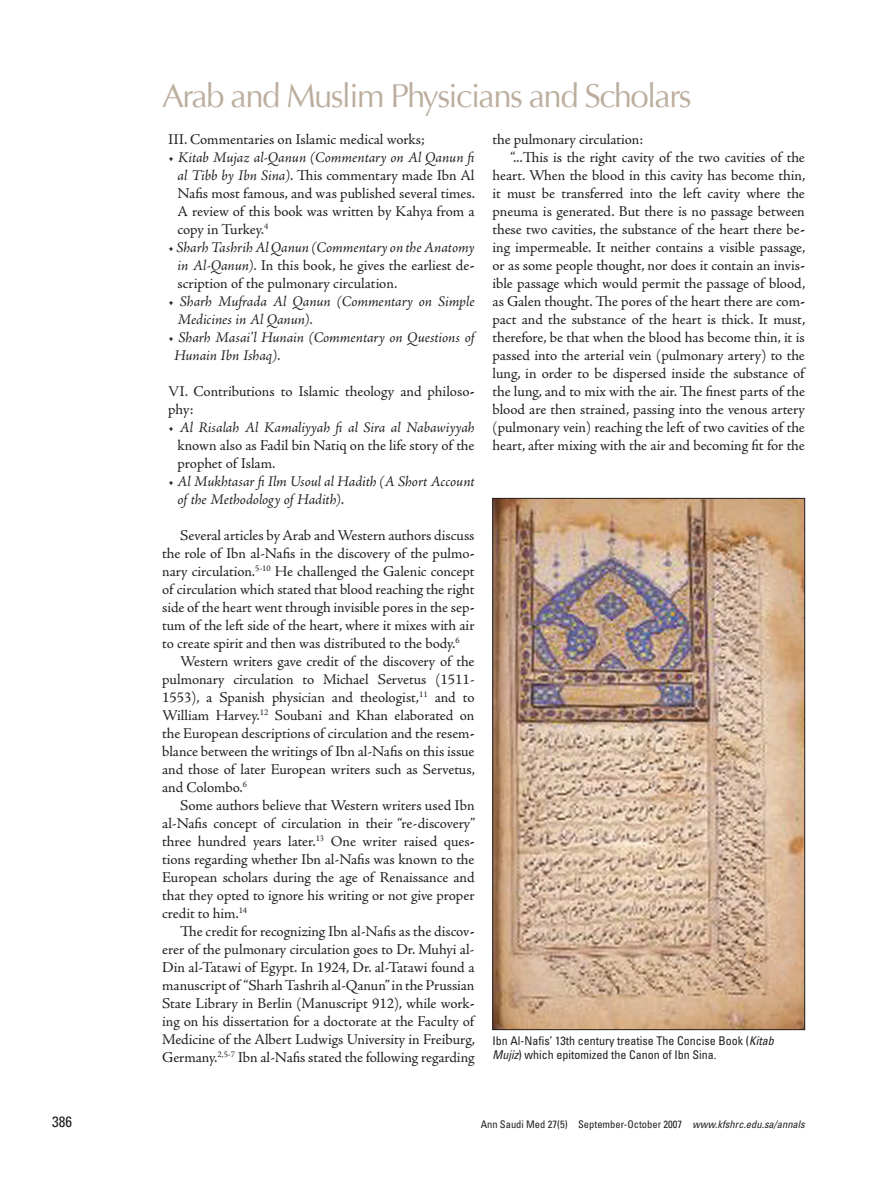
<style>
.page{position:relative;width:893px;height:1191px;background:#fff}
.page>*{position:absolute;margin:0;border:0;box-sizing:border-box;transform-origin:0 0}
.t1{font:33px "Optima";letter-spacing:-.05em;color:#bcae9e}
.t2{font:15px/18px "Adobe Jenson Pro";letter-spacing:-.005em;color:#231f20}
.t3{font:italic 15px/18px "Adobe Jenson Pro";letter-spacing:-.005em;color:#231f20}
.t4{font:condensed 15px "Univers LT Std";color:#231f20}
.t5{font:condensed 12px/14.4px "Univers LT Std";color:#231f20}
.t6{font:condensed 10.5px "Univers LT Std";color:#231f20}
.s1{font-style:italic}
.s2{font-style:normal}
</style>
<div class="page">
<img style="left:495px;top:500px;width:308px;height:527px">
<div style="left:493px;top:498px;width:312px;height:531px;border:1px solid #231f20"></div>
<h1 class="t1" style="left:162px;top:76px;width:531px">Arab and Muslim Physicians and Scholars</h1>
<p class="t2" style="left:168px;top:131px;width:258px">III. Commentaries on Islamic medical works;</p>
<p class="t2" style="left:177px;top:149px;width:301px;text-indent:-9px">• <span class="s1">Kitab Mujaz al-Qanun (Commentary on Al Qanun fi al Tibb by Ibn Sina)</span>. This commentary made Ibn Al Nafis most famous, and was published several times.<br>A review of this book was written by Kahya from a copy in Turkey.<sup>4</sup></p>
<p class="t2" style="left:177px;top:239px;width:299px;text-align:justify;text-indent:-9px">• <span class="s1">Sharh Tashrih Al Qanun (Commentary on the Anatomy in Al-Qanun)</span>. In this book, he gives the earliest des scription of the pulmonary circulation.</p>
<p class="t3" style="left:177px;top:293px;width:299px;text-indent:-9px"><span class="s2">•</span> Sharh Mufrada Al Qanun (Commentary on Simple<br>Medicines in Al Qanun)<span class="s2">.</span></p>
<p class="t3" style="left:174px;top:329px;width:302px;text-indent:-6px"><span class="s2">•</span> Sharh Masai’l Hunain (Commentary on Questions of<br>Hunain Ibn Ishaq)<span class="s2">.</span></p>
<p class="t2" style="left:168px;top:383px;width:306px">VI. Contributions to Islamic theology and philosop phy:</p>
<p class="t2" style="left:177px;top:419px;width:299px;text-align:justify;text-indent:-9px">• <span class="s1">Al Risalah Al Kamaliyyah fi al Sira al Nabawiyyah </span>known also as Fadil bin Natiq on the life story of the prophet of Islam.</p>
<p class="t3" style="left:177px;top:473px;width:299px;text-indent:-9px"><span class="s2">•</span> Al Mukhtasar fi Ilm Usoul al Hadith (A Short Account of the Methodology of Hadith)<span class="s2">.</span></p>
<p class="t2" style="left:180px;top:527px;width:296px">Several articles by Arab and Western authors discuss</p>
<p class="t2" style="left:162px;top:545px;width:312px">the role of Ibn al-Nafis in the discovery of the pulmon</p>
<p class="t2" style="left:162px;top:563px;width:314px">nary circulation.<sup>5-10</sup> He challenged the Galenic concept</p>
<p class="t2" style="left:162px;top:581px;width:314px">of circulation which stated that blood reaching the right</p>
<p class="t2" style="left:162px;top:599px;width:312px">side of the heart went through invisible pores in the sept</p>
<p class="t2" style="left:162px;top:617px;width:314px">tum of the left side of the heart, where it mixes with air</p>
<p class="t2" style="left:162px;top:635px;width:299px">to create spirit and then was distributed to the body.<sup>6</sup></p>
<p class="t2" style="left:180px;top:653px;width:296px">Western writers gave credit of the discovery of the</p>
<p class="t2" style="left:162px;top:671px;width:314px">pulmonary circulation to Michael Servetus (1511-</p>
<p class="t2" style="left:162px;top:689px;width:314px">1553), a Spanish physician and theologist,<sup>11</sup> and to</p>
<p class="t2" style="left:162px;top:707px;width:314px">William Harvey.<sup>12</sup> Soubani and Khan elaborated on</p>
<p class="t2" style="left:162px;top:725px;width:312px">the European descriptions of circulation and the resemb</p>
<p class="t2" style="left:162px;top:743px;width:314px">blance between the writings of Ibn al-Nafis on this issue</p>
<p class="t2" style="left:162px;top:761px;width:314px">and those of later European writers such as Servetus,</p>
<p class="t2" style="left:162px;top:779px;width:86px">and Colombo.<sup>6</sup></p>
<p class="t2" style="left:180px;top:797px;width:296px">Some authors believe that Western writers used Ibn</p>
<p class="t2" style="left:162px;top:815px;width:314px">al-Nafis concept of circulation in their “re-discovery”</p>
<p class="t2" style="left:162px;top:833px;width:312px">three hundred years later.<sup>13</sup> One writer raised quest</p>
<p class="t2" style="left:162px;top:851px;width:314px">tions regarding whether Ibn al-Nafis was known to the</p>
<p class="t2" style="left:162px;top:869px;width:314px">European scholars during the age of Renaissance and</p>
<p class="t2" style="left:162px;top:887px;width:314px">that they opted to ignore his writing or not give proper</p>
<p class="t2" style="left:162px;top:905px;width:86px">credit to him.<sup>14</sup></p>
<p class="t2" style="left:180px;top:923px;width:294px">The credit for recognizing Ibn al-Nafis as the discove</p>
<p class="t2" style="left:162px;top:941px;width:314px">erer of the pulmonary circulation goes to Dr. Muhyi al-</p>
<p class="t2" style="left:162px;top:959px;width:314px">Din al-Tatawi of Egypt. In 1924, Dr. al-Tatawi found a</p>
<p class="t2" style="left:162px;top:977px;width:314px">manuscript of “Sharh Tashrih al-Qanun” in the Prussian</p>
<p class="t2" style="left:162px;top:995px;width:312px">State Library in Berlin (Manuscript 912), while worki</p>
<p class="t2" style="left:162px;top:1013px;width:313px">ing on his dissertation for a doctorate at the Faculty of</p>
<p class="t2" style="left:162px;top:1031px;width:314px">Medicine of the Albert Ludwigs University in Freiburg,</p>
<p class="t2" style="left:162px;top:1049px;width:314px">Germany.<sup>2,5-7</sup> Ibn al-Nafis stated the following regarding</p>
<p class="t2" style="left:493px;top:131px;width:152px">the pulmonary circulation:</p>
<p class="t2" style="left:511px;top:149px;width:296px">“...This is the right cavity of the two cavities of the</p>
<p class="t2" style="left:493px;top:167px;width:314px">heart. When the blood in this cavity has become thin,</p>
<p class="t2" style="left:493px;top:185px;width:314px">it must be transferred into the left cavity where the</p>
<p class="t2" style="left:493px;top:203px;width:314px">pneuma is generated. But there is no passage between</p>
<p class="t2" style="left:493px;top:221px;width:312px">these two cavities, the substance of the heart there bei</p>
<p class="t2" style="left:493px;top:239px;width:314px">ing impermeable. It neither contains a visible passage,</p>
<p class="t2" style="left:493px;top:257px;width:312px">or as some people thought, nor does it contain an invisi</p>
<p class="t2" style="left:493px;top:275px;width:314px">ible passage which would permit the passage of blood,</p>
<p class="t2" style="left:493px;top:293px;width:312px">as Galen thought. The pores of the heart there are comp</p>
<p class="t2" style="left:493px;top:311px;width:314px">pact and the substance of the heart is thick. It must,</p>
<p class="t2" style="left:493px;top:329px;width:314px">therefore, be that when the blood has become thin, it is</p>
<p class="t2" style="left:493px;top:347px;width:314px">passed into the arterial vein (pulmonary artery) to the</p>
<p class="t2" style="left:493px;top:365px;width:313px">lung, in order to be dispersed inside the substance of</p>
<p class="t2" style="left:493px;top:383px;width:314px">the lung, and to mix with the air. The finest parts of the</p>
<p class="t2" style="left:493px;top:401px;width:314px">blood are then strained, passing into the venous artery</p>
<p class="t2" style="left:493px;top:419px;width:314px">(pulmonary vein) reaching the left of two cavities of the</p>
<p class="t2" style="left:493px;top:437px;width:314px">heart, after mixing with the air and becoming fit for the</p>
<p class="t5" style="left:493px;top:1033px;width:283px">Ibn Al-Nafis’ 13th century treatise The Concise Book (<span class="s1">Kitab<br>Mujiz</span>) which epitomized the Canon of Ibn Sina.</p>
<p class="t4" style="left:52px;top:1111px;width:21px">386</p>
<p class="t6" style="left:481px;top:1118px;width:326px">Ann Saudi Med 27(5) September-October 2007 <span class="s1">www.kfshrc.edu.sa/annals</span></p>
</div>
